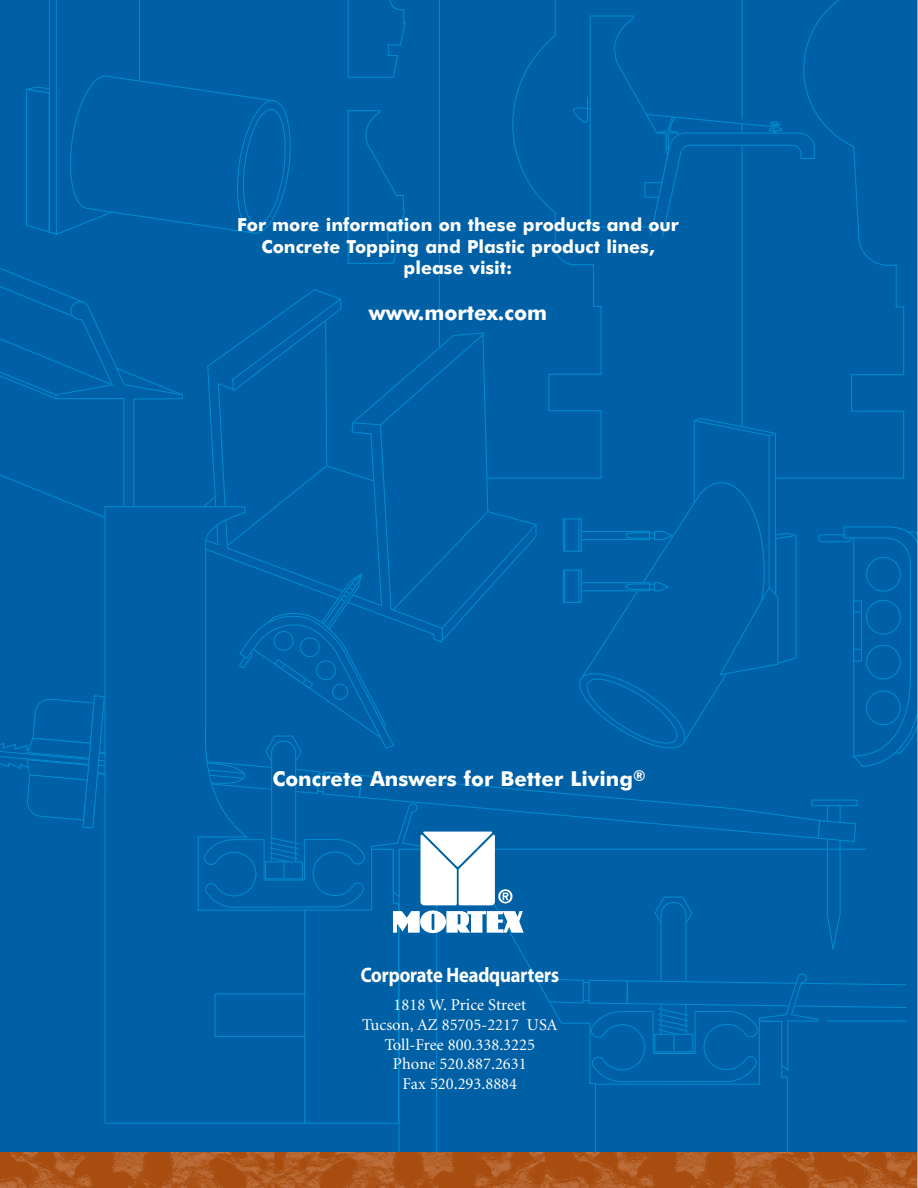
<style>
.page{position:relative;width:918px;height:1188px;background:#0060a5}
.page>*{position:absolute;margin:0;border:0;box-sizing:border-box;transform-origin:0 0}
.t1{font:21px "Myriad Headline";color:#fff;scale:.9 1}
.t2{font:700 21px "Futura BT";color:#fff}
.t3{font:700 20.7px "Futura BT";color:#fff}
.t4{font:700 18px/21.6px "Futura BT";color:#fff;text-align:center}
.t5{font:16.5px/19.8px "Minion";color:#fff;text-align:center}
</style>
<div class="page">
<p class="t4" style="left:237px;top:215px;width:443px">For more information on these products and our<br>Concrete Topping and Plastic product lines, please visit:</p>
<p class="t2" style="left:369px;top:303px;width:180px">www.mortex.com</p>
<p class="t3" style="left:272px;top:770px;width:375px">Concrete Answers for Better Living<sup>®</sup></p>
<p class="t1" style="left:361px;top:967px;width:222px">Corporate Headquarters</p>
<p class="t5" style="left:362px;top:996px;width:197px">1818 W. Price Street<br>Tucson, AZ 85705-2217 USA<br>Toll-Free 800.338.3225<br>Phone 520.887.2631<br>Fax 520.293.8884</p>
</div>
